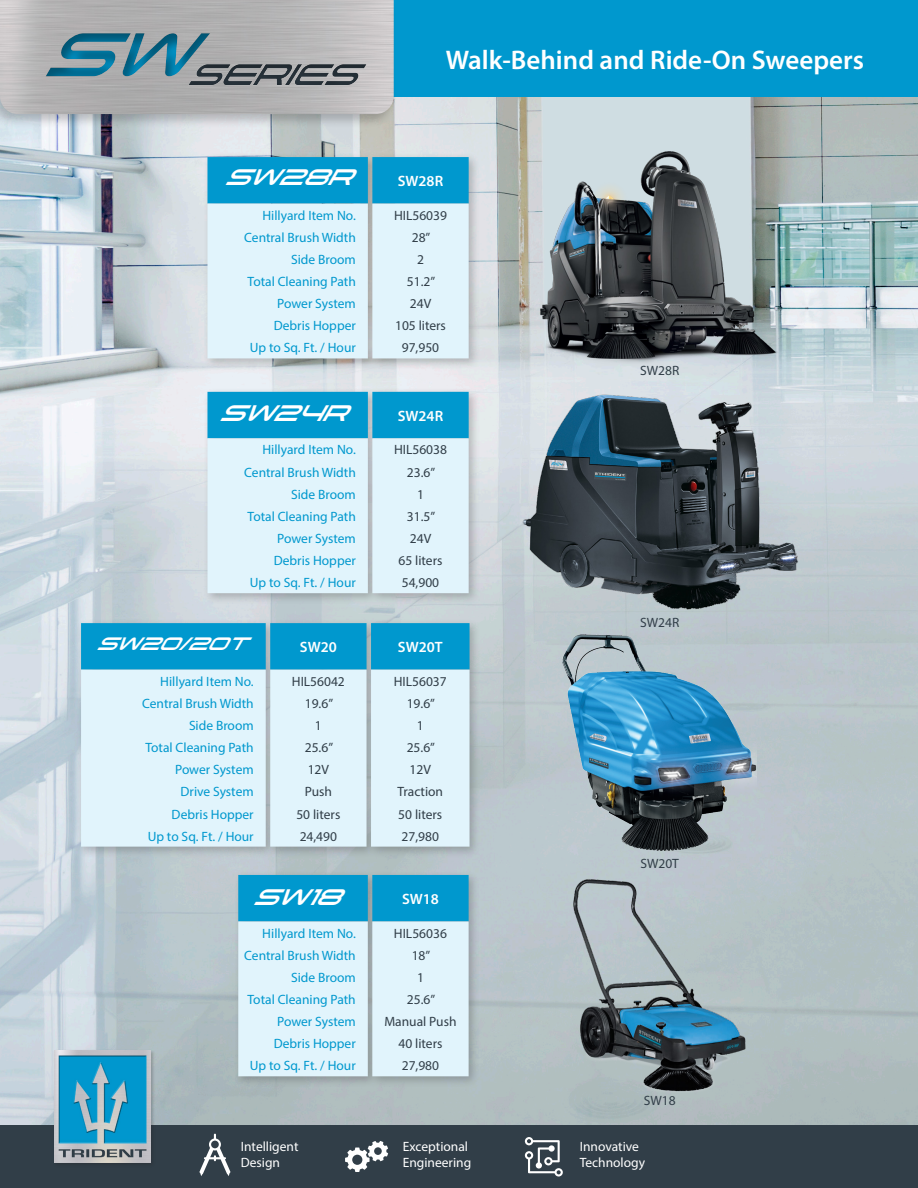
<style>
.page{position:relative;width:918px;height:1188px;background:#fff}
.page>*{position:absolute;margin:0;border:0;box-sizing:border-box;transform-origin:0 0}
.t1{font:italic 61.5px "Tachyon";color:#0098ce}
.t2{font:600 27px "Myriad Pro";color:#fff}
.t3{font:italic 22.5px "Tachyon";color:#fff}
.t4{font:italic 18px "Tachyon";color:#fff}
.t5{font:600 15px "Myriad Pro";color:#fff}
.t6{font:13.5px "Myriad Pro";color:#0098ce}
.t7{font:13.5px "Myriad Pro";color:#313e48}
.t8{font:13.5px "Myriad Pro";color:#fff}
</style>
<div class="page">
<img style="left:0;top:97px;width:918px;height:1028px">
<div style="left:0;top:0;width:918px;height:97px;background:#0098ce"></div>
<div style="left:0;top:0;width:397px;height:129px;background:#231f20;opacity:.25"></div>
<img style="left:0;top:0;width:394px;height:114px">
<img style="left:124px;top:7px;width:270px;height:108px">
<div style="left:32px;top:14px;width:295px;height:76px;background:#231f20;opacity:.5"></div>
<div style="left:0;top:1125px;width:918px;height:63px;background:#313e48"></div>
<svg style="left:199px;top:1134px;width:32px;height:42px"></svg>
<svg style="left:345px;top:1141px;width:43px;height:31px"></svg>
<svg style="left:525px;top:1137px;width:38px;height:40px"></svg>
<div style="left:54px;top:1049px;width:102px;height:118px;background:#231f20;opacity:.25"></div>
<img style="left:54px;top:1050px;width:97px;height:113px">
<div style="left:233px;top:870px;width:247px;height:218px;background:#231f20;opacity:.25"></div>
<svg style="left:238px;top:875px;width:231px;height:201px;background:#acdbed"></svg>
<div style="left:76px;top:618px;width:405px;height:240px;background:#231f20;opacity:.25"></div>
<svg style="left:81px;top:623px;width:389px;height:47px;background:#0799cd"></svg>
<div style="left:81px;top:670px;width:389px;height:177px;background:#e1f4fc"></div>
<div style="left:203px;top:387px;width:277px;height:217px;background:#231f20;opacity:.25"></div>
<svg style="left:207px;top:392px;width:262px;height:201px;background:#addef0"></svg>
<div style="left:203px;top:152px;width:277px;height:218px;background:#231f20;opacity:.25"></div>
<svg style="left:207px;top:157px;width:262px;height:201px;background:#adddf0"></svg>
<img style="left:571px;top:876px;width:178px;height:216px">
<img style="left:563px;top:634px;width:194px;height:216px">
<img style="left:521px;top:393px;width:277px;height:216px">
<img style="left:541px;top:151px;width:238px;height:216px">
<h1 class="t1" style="left:46px;top:15px;width:190px">SW</h1>
<p class="t2" style="left:446px;top:42px;width:420px">Walk-Behind and Ride-On Sweepers</p>
<p class="t3" style="left:226px;top:163px;width:143px">SW28R</p>
<p class="t5" style="left:398px;top:171px;width:47px">SW28R</p>
<p class="t6" style="left:262px;top:207px;width:95px">Hillyard Item No.</p>
<p class="t7" style="left:394px;top:207px;width:55px">HIL56039</p>
<p class="t6" style="left:244px;top:229px;width:113px">Central Brush Width</p>
<p class="t7" style="left:412px;top:229px;width:20px">28”</p>
<p class="t6" style="left:291px;top:251px;width:66px">Side Broom</p>
<p class="t7" style="left:417px;top:251px;width:8px">2</p>
<p class="t6" style="left:248px;top:273px;width:110px">Total Cleaning Path</p>
<p class="t7" style="left:407px;top:273px;width:30px">51.2”</p>
<p class="t6" style="left:277px;top:295px;width:80px">Power System</p>
<p class="t7" style="left:410px;top:295px;width:23px">24V</p>
<p class="t6" style="left:274px;top:317px;width:84px">Debris Hopper</p>
<p class="t7" style="left:395px;top:317px;width:52px">105 liters</p>
<p class="t6" style="left:250px;top:340px;width:108px">Up to Sq. Ft. / Hour</p>
<p class="t7" style="left:402px;top:340px;width:39px">97,950</p>
<p class="t3" style="left:221px;top:399px;width:143px">SW24R</p>
<p class="t5" style="left:398px;top:406px;width:47px">SW24R</p>
<p class="t6" style="left:262px;top:442px;width:95px">Hillyard Item No.</p>
<p class="t7" style="left:394px;top:442px;width:55px">HIL56038</p>
<p class="t6" style="left:244px;top:464px;width:113px">Central Brush Width</p>
<p class="t7" style="left:407px;top:464px;width:30px">23.6”</p>
<p class="t6" style="left:291px;top:486px;width:66px">Side Broom</p>
<p class="t7" style="left:417px;top:486px;width:8px">1</p>
<p class="t6" style="left:248px;top:508px;width:110px">Total Cleaning Path</p>
<p class="t7" style="left:407px;top:508px;width:30px">31.5”</p>
<p class="t6" style="left:277px;top:530px;width:80px">Power System</p>
<p class="t7" style="left:410px;top:530px;width:23px">24V</p>
<p class="t6" style="left:274px;top:552px;width:84px">Debris Hopper</p>
<p class="t7" style="left:399px;top:552px;width:45px">65 liters</p>
<p class="t6" style="left:250px;top:574px;width:108px">Up to Sq. Ft. / Hour</p>
<p class="t7" style="left:402px;top:574px;width:39px">54,900</p>
<p class="t7" style="left:640px;top:362px;width:41px">SW28R</p>
<p class="t7" style="left:640px;top:614px;width:41px">SW24R</p>
<p class="t4" style="left:97px;top:632px;width:163px">SW20/20T</p>
<p class="t5" style="left:300px;top:637px;width:38px">SW20</p>
<p class="t5" style="left:398px;top:637px;width:46px">SW20T</p>
<p class="t6" style="left:160px;top:673px;width:95px">Hillyard Item No.</p>
<p class="t7" style="left:292px;top:673px;width:55px">HIL56042</p>
<p class="t7" style="left:394px;top:673px;width:55px">HIL56037</p>
<p class="t6" style="left:142px;top:695px;width:113px">Central Brush Width</p>
<p class="t7" style="left:305px;top:695px;width:30px">19.6”</p>
<p class="t7" style="left:407px;top:695px;width:30px">19.6”</p>
<p class="t6" style="left:189px;top:717px;width:66px">Side Broom</p>
<p class="t7" style="left:315px;top:717px;width:8px">1</p>
<p class="t7" style="left:417px;top:717px;width:8px">1</p>
<p class="t6" style="left:145px;top:739px;width:110px">Total Cleaning Path</p>
<p class="t7" style="left:305px;top:739px;width:30px">25.6”</p>
<p class="t7" style="left:407px;top:739px;width:30px">25.6”</p>
<p class="t6" style="left:175px;top:761px;width:80px">Power System</p>
<p class="t7" style="left:308px;top:761px;width:23px">12V</p>
<p class="t7" style="left:410px;top:761px;width:23px">12V</p>
<p class="t6" style="left:181px;top:784px;width:75px">Drive System</p>
<p class="t7" style="left:305px;top:784px;width:29px">Push</p>
<p class="t7" style="left:397px;top:784px;width:47px">Traction</p>
<p class="t6" style="left:172px;top:806px;width:84px">Debris Hopper</p>
<p class="t7" style="left:296px;top:806px;width:45px">50 liters</p>
<p class="t7" style="left:398px;top:806px;width:45px">50 liters</p>
<p class="t6" style="left:148px;top:828px;width:108px">Up to Sq. Ft. / Hour</p>
<p class="t7" style="left:300px;top:828px;width:39px">24,490</p>
<p class="t7" style="left:402px;top:828px;width:39px">27,980</p>
<p class="t3" style="left:254px;top:882px;width:103px">SW18</p>
<p class="t5" style="left:402px;top:889px;width:38px">SW18</p>
<p class="t6" style="left:262px;top:925px;width:95px">Hillyard Item No.</p>
<p class="t7" style="left:394px;top:925px;width:55px">HIL56036</p>
<p class="t6" style="left:244px;top:947px;width:113px">Central Brush Width</p>
<p class="t7" style="left:412px;top:947px;width:20px">18”</p>
<p class="t6" style="left:291px;top:969px;width:66px">Side Broom</p>
<p class="t7" style="left:417px;top:969px;width:8px">1</p>
<p class="t6" style="left:248px;top:991px;width:110px">Total Cleaning Path</p>
<p class="t7" style="left:407px;top:991px;width:30px">25.6”</p>
<p class="t6" style="left:277px;top:1013px;width:80px">Power System</p>
<p class="t7" style="left:384px;top:1013px;width:74px">Manual Push</p>
<p class="t6" style="left:274px;top:1035px;width:84px">Debris Hopper</p>
<p class="t7" style="left:398px;top:1035px;width:45px">40 liters</p>
<p class="t6" style="left:250px;top:1057px;width:108px">Up to Sq. Ft. / Hour</p>
<p class="t7" style="left:402px;top:1057px;width:39px">27,980</p>
<p class="t8" style="left:241px;top:1138px;width:59px">Intelligent</p>
<p class="t8" style="left:241px;top:1154px;width:41px">Design</p>
<p class="t8" style="left:403px;top:1138px;width:67px">Exceptional</p>
<p class="t8" style="left:403px;top:1154px;width:70px">Engineering</p>
<p class="t7" style="left:640px;top:856px;width:40px">SW20T</p>
<p class="t7" style="left:644px;top:1092px;width:33px">SW18</p>
<p class="t8" style="left:580px;top:1138px;width:61px">Innovative</p>
<p class="t8" style="left:580px;top:1154px;width:67px">Technology</p>
</div>
